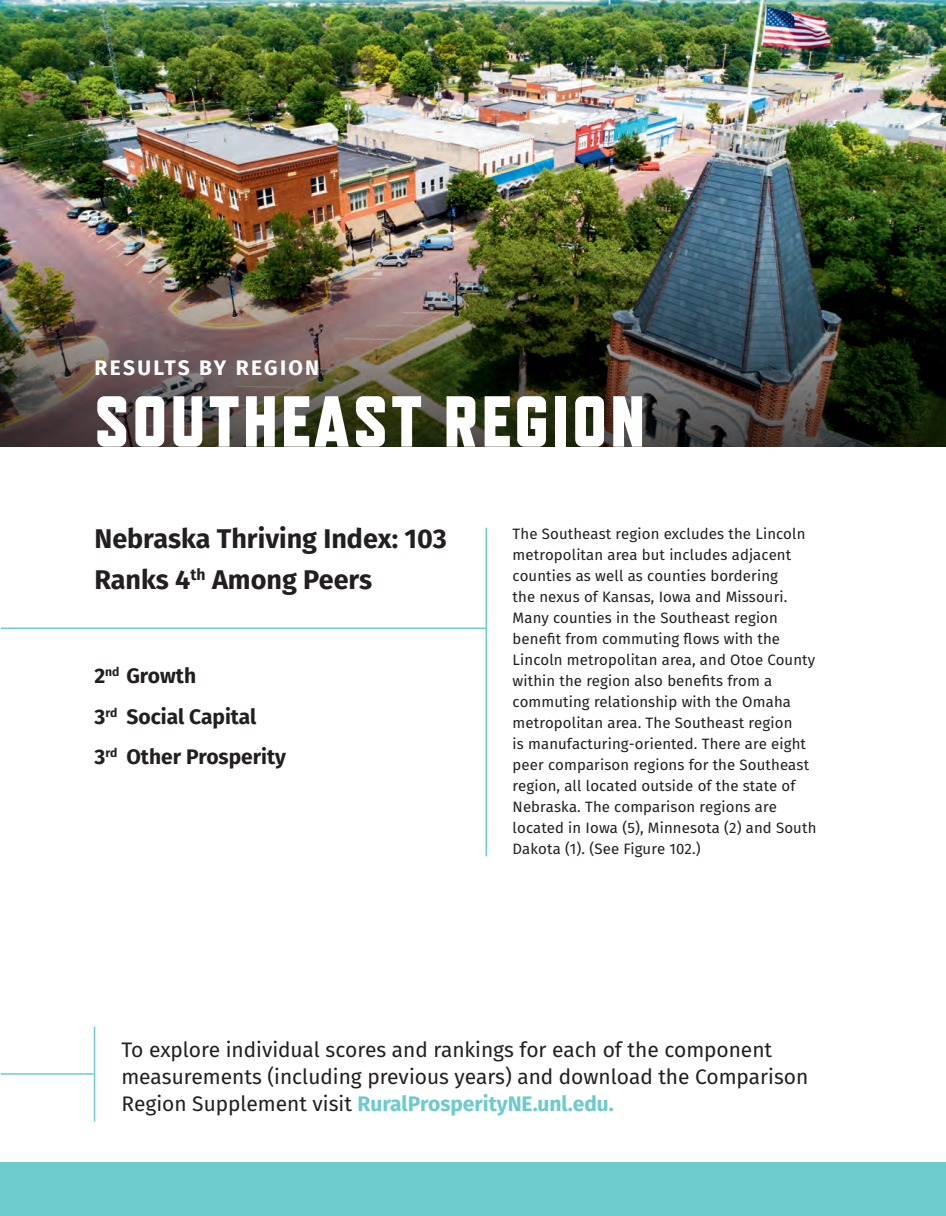
<style>
.page{position:relative;width:946px;height:1216px;background:#fff}
.page>*{position:absolute;margin:0;border:0;box-sizing:border-box;transform-origin:0 0}
.t1{font:800 72px "Refrigerator Deluxe";letter-spacing:.05em;color:#fff}
.t2{font:700 27px/40.5px "Fira Sans";color:#231f20}
.t3{font:21px/27px "Fira Sans";color:#231f20}
.t4{font:700 21px/40.5px "Fira Sans";color:#231f20}
.t5{font:700 21px "Fira Sans";letter-spacing:.11em;color:#fff}
.t6{font:15px/21px "Fira Sans";letter-spacing:.01em;color:#231f20}
.s1{font-weight:700;color:#6dcacd}
</style>
<div class="page">
<hr style="left:485px;top:527px;width:2px;height:329px;background:#6dcacd">
<hr style="left:1px;top:627px;width:486px;height:2px;background:#6dcacd">
<hr style="left:94px;top:1026px;width:1px;height:95px;background:#6dcacd">
<hr style="left:1px;top:1072px;width:93px;height:2px;background:#6dcacd">
<div style="left:0;top:1161px;width:945px;height:54px;background:#6dcacd"></div>
<img style="left:1px;top:1px;width:944px;height:229px">
<img style="left:1px;top:230px;width:944px;height:216px">
<h3 class="t5" style="left:95px;top:349px;width:226px">RESULTS BY REGION</h3>
<h1 class="t1" style="left:94px;top:379px;width:551px">SOUTHEAST REGION</h1>
<h2 class="t2" style="left:94px;top:516px;width:353px">Nebraska Thriving Index: 103<br>Ranks 4<sup>th</sup> Among Peers</h2>
<h3 class="t4" style="left:94px;top:654px;width:193px">2<sup>nd</sup> Growth<br>3<sup>rd</sup> Social Capital<br>3<sup>rd</sup> Other Prosperity</h3>
<p class="t6" style="left:512px;top:522px;width:305px">The Southeast region excludes the Lincoln metropolitan area but includes adjacent counties as well as counties bordering<br>the nexus of Kansas, Iowa and Missouri.<br>Many counties in the Southeast region benefit from commuting flows with the Lincoln metropolitan area, and Otoe County within the region also benefits from a commuting relationship with the Omaha metropolitan area. The Southeast region<br>is manufacturing-oriented. There are eight peer comparison regions for the Southeast region, all located outside of the state of Nebraska. The comparison regions are located in Iowa (5), Minnesota (2) and South Dakota (1). (See Figure 102.)</p>
<h3 class="t3" style="left:121px;top:1035px;width:688px">To explore individual scores and rankings for each of the component measurements (including previous years) and download the Comparison<br>Region Supplement visit <span class="s1">RuralProsperityNE.unl.edu.</span></h3>
</div>
